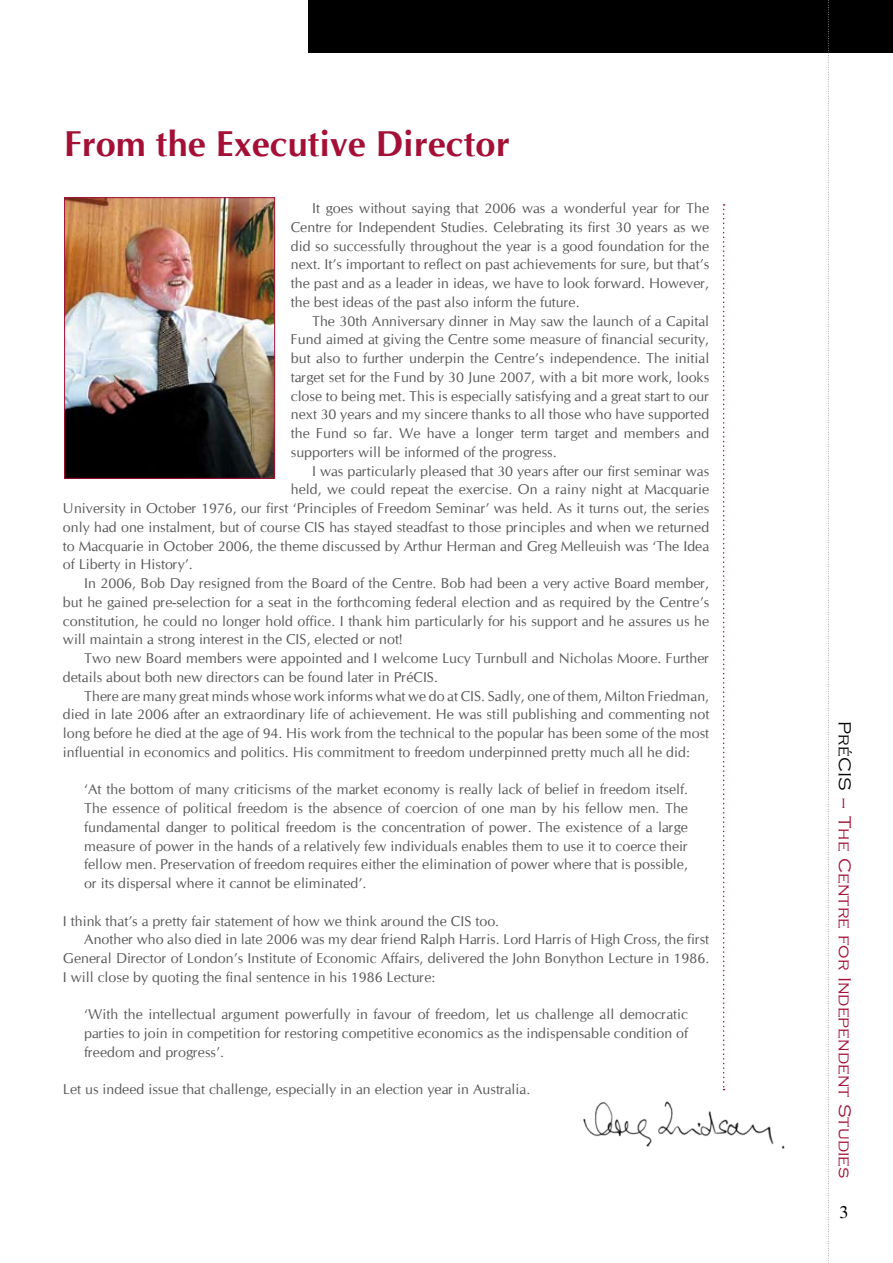
<style>
.page{position:relative;width:893px;height:1263px;background:#fff}
.page>*{position:absolute;margin:0;border:0;box-sizing:border-box;transform-origin:0 0}
.t1{font:700 36px "Cg Omega";color:#a40f36}
.t2{font:18px "Copperplate";color:#a40f36}
.t3{font:18px "Times";color:#000}
.t4{font:14.25px/18.8px "Cg Omega";color:#58585a;text-align:justify}
.s1{color:#000}
</style>
<div class="page">
<div style="left:308px;top:0;width:585px;height:53px;background:#000"></div>
<svg style="left:828px;top:0;width:1px;height:1263px"></svg>
<img style="left:66px;top:199px;width:207px;height:278px">
<div style="left:64px;top:197px;width:211px;height:282px;border:1px solid #a40f36"></div>
<img style="left:583px;top:1101px;width:202px;height:48px">
<svg style="left:723px;top:204px;width:2px;height:886px"></svg>
<h1 class="t1" style="left:64px;top:122px;width:447px">From the Executive Director</h1>
<p class="t4" style="left:291px;top:199px;width:420px;text-indent:21px">It goes without saying that 2006 was a wonderful year for The Centre for Independent Studies. Celebrating its first 30 years as we did so successfully throughout the year is a good foundation for the next. It’s important to reflect on past achievements for sure, but that’s the past and as a leader in ideas, we have to look forward. However, the best ideas of the past also inform the future.</p>
<p class="t4" style="left:291px;top:311px;width:420px;text-indent:21px">The 30th Anniversary dinner in May saw the launch of a Capital Fund aimed at giving the Centre some measure of financial security, but also to further underpin the Centre’s independence. The initial target set for the Fund by 30 June 2007, with a bit more work, looks close to being met. This is especially satisfying and a great start to our next 30 years and my sincere thanks to all those who have supported the Fund so far. We have a longer term target and members and supporters will be informed of the progress.</p>
<p class="t4" style="left:312px;top:461px;width:399px">I was particularly pleased that 30 years after our first seminar was</p>
<p class="t4" style="left:291px;top:480px;width:420px">held, we could repeat the exercise. On a rainy night at Macquarie</p>
<p class="t4" style="left:63px;top:499px;width:648px">University in October 1976, our first ‘Principles of Freedom Seminar’ was held. As it turns out, the series</p>
<p class="t4" style="left:63px;top:518px;width:648px">only had one instalment, but of course CIS has stayed steadfast to those principles and when we returned</p>
<p class="t4" style="left:63px;top:536px;width:648px">to Macquarie in October 2006, the theme discussed by Arthur Herman and Greg Melleuish was ‘The Idea</p>
<p class="t4" style="left:63px;top:555px;width:131px">of Liberty in History’.</p>
<p class="t4" style="left:84px;top:574px;width:627px">In 2006, Bob Day resigned from the Board of the Centre. Bob had been a very active Board member,</p>
<p class="t4" style="left:63px;top:593px;width:648px">but he gained pre-selection for a seat in the forthcoming federal election and as required by the Centre’s</p>
<p class="t4" style="left:63px;top:611px;width:648px">constitution, he could no longer hold office. I thank him particularly for his support and he assures us he</p>
<p class="t4" style="left:63px;top:630px;width:341px">will maintain a strong interest in the CIS, elected or not!</p>
<p class="t4" style="left:84px;top:649px;width:627px">Two new Board members were appointed and I welcome Lucy Turnbull and Nicholas Moore. Further</p>
<p class="t4" style="left:63px;top:668px;width:377px">details about both new directors can be found later in PréCIS.</p>
<p class="t4" style="left:84px;top:686px;width:627px">There are many great minds whose work informs what we do at CIS. Sadly, one of them, Milton Friedman,</p>
<p class="t4" style="left:63px;top:705px;width:648px">died in late 2006 after an extraordinary life of achievement. He was still publishing and commenting not</p>
<p class="t4" style="left:63px;top:724px;width:648px">long before he died at the age of 94. His work from the technical to the popular has been some of the most</p>
<p class="t4" style="left:63px;top:743px;width:629px">influential in economics and politics. His commitment to freedom underpinned pretty much all he did:</p>
<p class="t4" style="left:84px;top:780px;width:605px">‘At the bottom of many criticisms of the market economy is really lack of belief in freedom itself.<br>The essence of political freedom is the absence of coercion of one man by his fellow men. The fundamental danger to political freedom is the concentration of power. The existence of a large measure of power in the hands of a relatively few individuals enables them to use it to coerce their fellow men. Preservation of freedom requires either the elimination of power where that is possible, or its dispersal where it cannot be eliminated’.</p>
<p class="t4" style="left:63px;top:911px;width:438px">I think that’s a pretty fair statement of how we think around the CIS too.</p>
<p class="t4" style="left:84px;top:930px;width:627px">Another who also died in late 2006 was my dear friend Ralph Harris. Lord Harris of High Cross, the first</p>
<p class="t4" style="left:63px;top:949px;width:648px">General Director of London’s Institute of Economic Affairs, delivered the John Bonython Lecture in 1986.</p>
<p class="t4" style="left:63px;top:968px;width:374px">I will close by quoting the final sentence in his 1986 Lecture:</p>
<p class="t4" style="left:84px;top:1005px;width:605px">‘With the intellectual argument powerfully in favour of freedom, let us challenge all democratic parties to join in competition for restoring competitive economics as the indispensable condition of freedom and progress’.</p>
<p class="t4" style="left:63px;top:1080px;width:469px">Let us indeed issue that challenge, especially in an election year in Australia.</p>
<p class="t2" style="left:854px;top:721px;width:458px;rotate:90deg"><span class="s1">PréCIS</span> – The Centre for Independent Studies</p>
<p class="t3" style="left:840px;top:1202px;width:10px">3</p>
</div>
